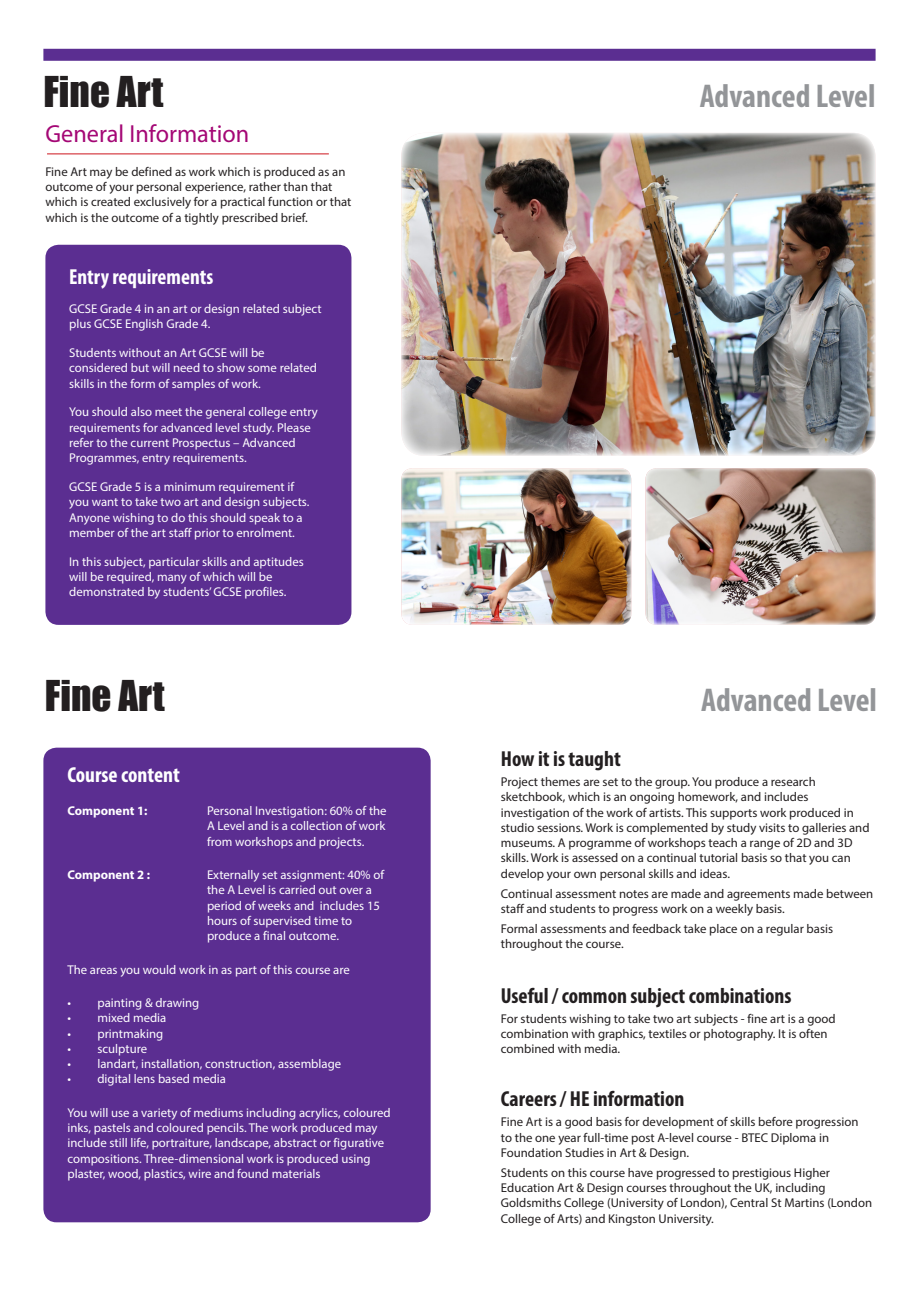
<style>
.page{position:relative;width:919px;height:1289px;background:#fff}
.page>*{position:absolute;margin:0;border:0;box-sizing:border-box;transform-origin:0 0}
.t1{font:39px "Impact";color:#231f20}
.t2{font:700 condensed 33px "Myriad Pro";color:#939598}
.t3{font:24.75px "Myriad Pro";color:#a40775}
.t4{font:700 condensed 21.75px "Myriad Pro";color:#231f20}
.t5{font:700 condensed 21.75px "Myriad Pro";color:#fff}
.t6{font:12.75px/15.3px "Myriad Pro";color:#231f20}
.t7{font:12.75px/15.3px "Myriad Pro";color:#fff}
.t8{font:700 12.75px "Myriad Pro";color:#fff}
</style>
<div class="page">
<hr style="left:47px;top:154px;width:282px;height:1px;background:#cd151d">
<div style="left:45px;top:245px;width:306px;height:380px;background:#5b2e91;border-radius:13px"></div>
<img style="left:401px;top:133px;width:474px;height:323px">
<img style="left:645px;top:468px;width:230px;height:157px">
<img style="left:401px;top:468px;width:230px;height:157px">
<div style="left:43px;top:49px;width:832px;height:12px;background:#5b2e91"></div>
<div style="left:43px;top:747px;width:387px;height:475px;background:#5b2e91;border-radius:13px"></div>
<p class="t1" style="left:43px;top:61px;width:121px">Fine Art</p>
<p class="t2" style="left:699px;top:75px;width:177px">Advanced Level</p>
<p class="t3" style="left:45px;top:119px;width:205px">General Information</p>
<p class="t6" style="left:45px;top:164px;width:307px">Fine Art may be defined as work which is produced as an outcome of your personal experience, rather than that which is created exclusively for a practical function or that which is the outcome of a tightly prescribed brief.</p>
<p class="t5" style="left:69px;top:263px;width:146px">Entry requirements</p>
<p class="t7" style="left:69px;top:301px;width:254px">GCSE Grade 4 in an art or design related subject plus GCSE English Grade 4.</p>
<p class="t7" style="left:69px;top:345px;width:249px">Students without an Art GCSE will be considered but will need to show some related skills in the form of samples of work.</p>
<p class="t7" style="left:69px;top:404px;width:250px">You should also meet the general college entry requirements for advanced level study. Please refer to the current Prospectus – Advanced Programmes, entry requirements.</p>
<p class="t7" style="left:69px;top:479px;width:242px">GCSE Grade 5 is a minimum requirement if you want to take two art and design subjects.<br>Anyone wishing to do this should speak to a member of the art staff prior to enrolment.</p>
<p class="t7" style="left:69px;top:553px;width:236px">In this subject, particular skills and aptitudes will be required, many of which will be demonstrated by students’ GCSE profiles.</p>
<p class="t1" style="left:45px;top:665px;width:121px">Fine Art</p>
<p class="t2" style="left:701px;top:679px;width:177px">Advanced Level</p>
<p class="t5" style="left:67px;top:761px;width:114px">Course content</p>
<p class="t8" style="left:67px;top:802px;width:81px">Component 1:</p>
<p class="t7" style="left:207px;top:803px;width:181px;text-align:justify">Personal Investigation: 60% of the A Level and is a collection of work from workshops and projects.</p>
<p class="t8" style="left:67px;top:866px;width:84px">Component 2 :</p>
<p class="t7" style="left:207px;top:867px;width:178px">Externally set assignment: 40% of the A Level is carried out over a period of weeks and includes 15 hours of supervised time to produce a final outcome.</p>
<p class="t7" style="left:67px;top:961px;width:284px">The areas you would work in as part of this course are</p>
<p class="t7" style="left:67px;top:994px;width:133px">• painting &amp; drawing</p>
<p class="t7" style="left:67px;top:1010px;width:100px">• mixed media</p>
<p class="t7" style="left:67px;top:1025px;width:97px">• printmaking</p>
<p class="t7" style="left:67px;top:1040px;width:81px">• sculpture</p>
<p class="t7" style="left:67px;top:1056px;width:275px">• landart, installation, construction, assemblage</p>
<p class="t7" style="left:67px;top:1071px;width:160px">• digital lens based media</p>
<p class="t7" style="left:67px;top:1104px;width:325px">You will use a variety of mediums including acrylics, coloured inks, pastels and coloured pencils. The work produced may include still life, portraiture, landscape, abstract or figurative compositions. Three-dimensional work is produced using plaster, wood, plastics, wire and found materials</p>
<p class="t4" style="left:501px;top:745px;width:121px">How it is taught</p>
<p class="t6" style="left:501px;top:773px;width:370px">Project themes are set to the group. You produce a research sketchbook, which is an ongoing homework, and includes investigation of the work of artists. This supports work produced in studio sessions. Work is complemented by study visits to galleries and museums. A programme of workshops teach a range of 2D and 3D skills. Work is assessed on a continual tutorial basis so that you can develop your own personal skills and ideas.</p>
<p class="t6" style="left:501px;top:885px;width:374px">Continual assessment notes are made and agreements made between staff and students to progress work on a weekly basis.</p>
<p class="t6" style="left:501px;top:920px;width:333px">Formal assessments and feedback take place on a regular basis throughout the course.</p>
<p class="t4" style="left:501px;top:982px;width:292px">Useful / common subject combinations</p>
<p class="t6" style="left:501px;top:1010px;width:336px">For students wishing to take two art subjects - fine art is a good combination with graphics, textiles or photography. It is often combined with media.</p>
<p class="t4" style="left:501px;top:1085px;width:185px">Careers / HE information</p>
<p class="t6" style="left:501px;top:1114px;width:359px">Fine Art is a good basis for development of skills before progression to the one year full-time post A-level course - BTEC Diploma in<br>Foundation Studies in Art &amp; Design.</p>
<p class="t6" style="left:501px;top:1164px;width:373px">Students on this course have progressed to prestigious Higher Education Art &amp; Design courses throughout the UK, including Goldsmiths College (University of London), Central St Martins (London College of Arts) and Kingston University.</p>
</div>
